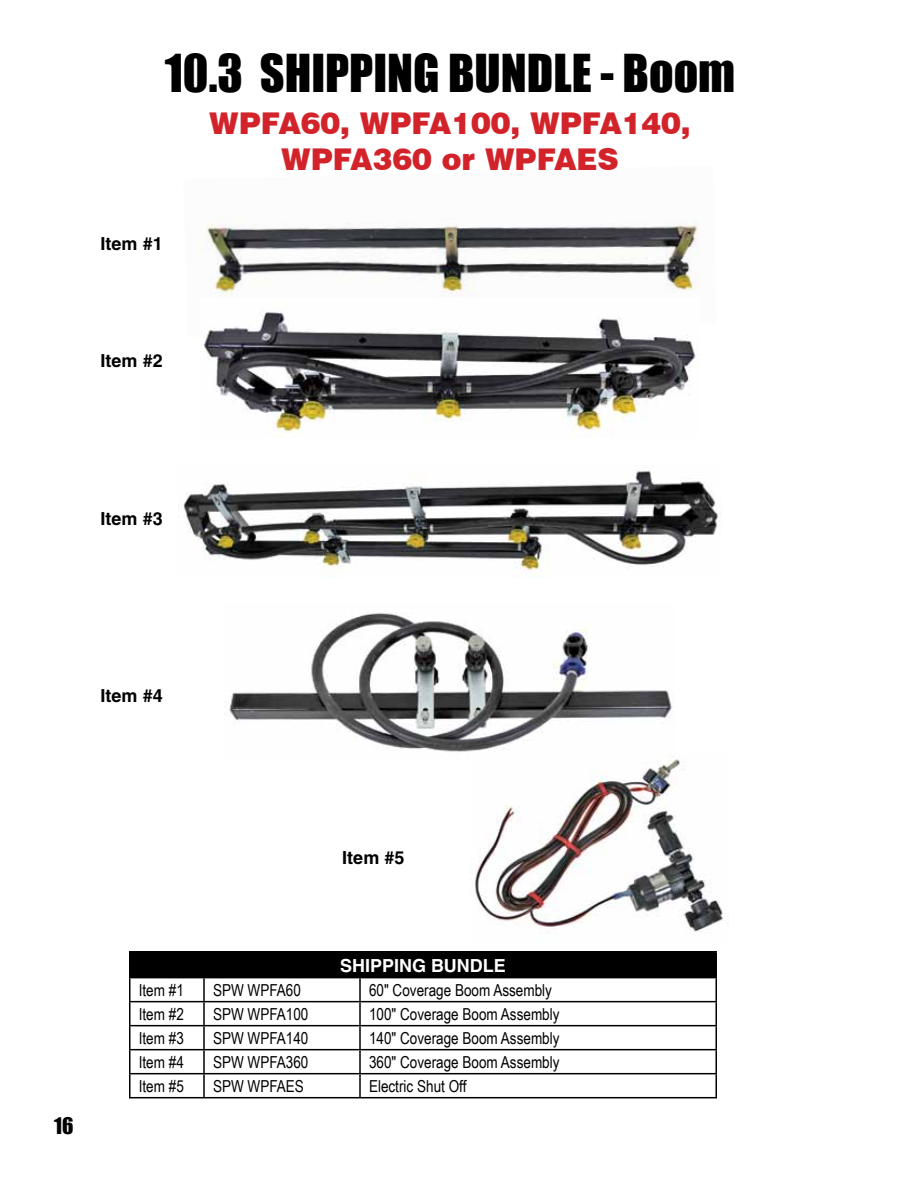
<style>
.page{position:relative;width:918px;height:1188px;background:#fff}
.page>*{position:absolute;margin:0;border:0;box-sizing:border-box;transform-origin:0 0}
.t1{font:48px "Impact";color:#000}
.t2{font:900 30px/36px "Swiss 721 BT";color:#d2232a}
.t3{font:21px "Impact";color:#000}
.t4{font:700 18px "Helvetica";color:#000}
.t5{font:700 18px "Helvetica";color:#fff}
.t6{font:16.5px "Arial Narrow";color:#000}
</style>
<div class="page">
<img style="left:205px;top:217px;width:495px;height:80px">
<img style="left:203px;top:312px;width:493px;height:126px">
<img style="left:178px;top:467px;width:544px;height:111px">
<img style="left:225px;top:613px;width:449px;height:139px">
<div style="left:130px;top:952px;width:586px;height:26px;background:#000"></div>
<hr style="left:129px;top:951px;width:75px;height:1px;background:#000">
<hr style="left:204px;top:951px;width:156px;height:1px;background:#000">
<hr style="left:360px;top:951px;width:357px;height:1px;background:#000">
<hr style="left:203px;top:978px;width:2px;height:23px;background:#000">
<hr style="left:359px;top:978px;width:2px;height:23px;background:#000">
<hr style="left:129px;top:1001px;width:75px;height:1px;background:#000">
<hr style="left:204px;top:1001px;width:156px;height:1px;background:#000">
<hr style="left:203px;top:1002px;width:2px;height:23px;background:#000">
<hr style="left:360px;top:1001px;width:357px;height:1px;background:#000">
<hr style="left:359px;top:1002px;width:2px;height:23px;background:#000">
<hr style="left:129px;top:1025px;width:75px;height:1px;background:#000">
<hr style="left:204px;top:1025px;width:156px;height:1px;background:#000">
<hr style="left:203px;top:1026px;width:2px;height:23px;background:#000">
<hr style="left:360px;top:1025px;width:357px;height:1px;background:#000">
<hr style="left:359px;top:1026px;width:2px;height:23px;background:#000">
<hr style="left:129px;top:1049px;width:75px;height:1px;background:#000">
<hr style="left:204px;top:1049px;width:156px;height:1px;background:#000">
<hr style="left:203px;top:1050px;width:2px;height:23px;background:#000">
<hr style="left:360px;top:1049px;width:357px;height:1px;background:#000">
<hr style="left:359px;top:1050px;width:2px;height:23px;background:#000">
<hr style="left:129px;top:1073px;width:75px;height:1px;background:#000">
<svg style="left:129px;top:953px;width:1px;height:144px"></svg>
<hr style="left:204px;top:1073px;width:156px;height:1px;background:#000">
<hr style="left:203px;top:1074px;width:2px;height:23px;background:#000">
<hr style="left:360px;top:1073px;width:357px;height:1px;background:#000">
<hr style="left:359px;top:1074px;width:2px;height:23px;background:#000">
<svg style="left:716px;top:953px;width:1px;height:144px"></svg>
<hr style="left:129px;top:1097px;width:75px;height:1px;background:#000">
<hr style="left:204px;top:1097px;width:156px;height:1px;background:#000">
<hr style="left:360px;top:1097px;width:357px;height:1px;background:#000">
<img style="left:470px;top:759px;width:259px;height:174px">
<h1 class="t1" style="left:165px;top:36px;width:572px">10.3 SHIPPING BUNDLE - Boom</h1>
<h2 class="t2" style="left:281px;top:105px;width:411px;text-indent:-72px">WPFA60, WPFA100, WPFA140,<br>WPFA360 OR WPFA</h2>
<h2 class="t2" style="left:577px;top:141px;width:42px">ES</h2>
<p class="t4" style="left:101px;top:232px;width:64px">Item #1</p>
<p class="t4" style="left:101px;top:349px;width:64px">Item #2</p>
<p class="t4" style="left:101px;top:508px;width:64px">Item #3</p>
<p class="t4" style="left:101px;top:685px;width:64px">Item #4</p>
<p class="t3" style="left:54px;top:1110px;width:21px">16</p>
<p class="t4" style="left:342px;top:846px;width:64px">Item #5</p>
<p class="t5" style="left:340px;top:954px;width:167px">SHIPPING BUNDLE</p>
<p class="t6" style="left:139px;top:978px;width:47px">Item #1</p>
<p class="t6" style="left:213px;top:978px;width:89px">SPW WPFA60</p>
<p class="t6" style="left:369px;top:978px;width:185px">60" Coverage Boom Assembly</p>
<p class="t6" style="left:139px;top:1002px;width:47px">Item #2</p>
<p class="t6" style="left:213px;top:1002px;width:97px">SPW WPFA100</p>
<p class="t6" style="left:369px;top:1002px;width:192px">100" Coverage Boom Assembly</p>
<p class="t6" style="left:139px;top:1026px;width:47px">Item #3</p>
<p class="t6" style="left:213px;top:1026px;width:97px">SPW WPFA140</p>
<p class="t6" style="left:369px;top:1026px;width:192px">140" Coverage Boom Assembly</p>
<p class="t6" style="left:139px;top:1050px;width:47px">Item #4</p>
<p class="t6" style="left:213px;top:1050px;width:97px">SPW WPFA360</p>
<p class="t6" style="left:369px;top:1050px;width:192px">360" Coverage Boom Assembly</p>
<p class="t6" style="left:139px;top:1074px;width:47px">Item #5</p>
<p class="t6" style="left:213px;top:1074px;width:92px">SPW WPFAES</p>
<p class="t6" style="left:369px;top:1074px;width:99px">Electric Shut Off</p>
</div>
